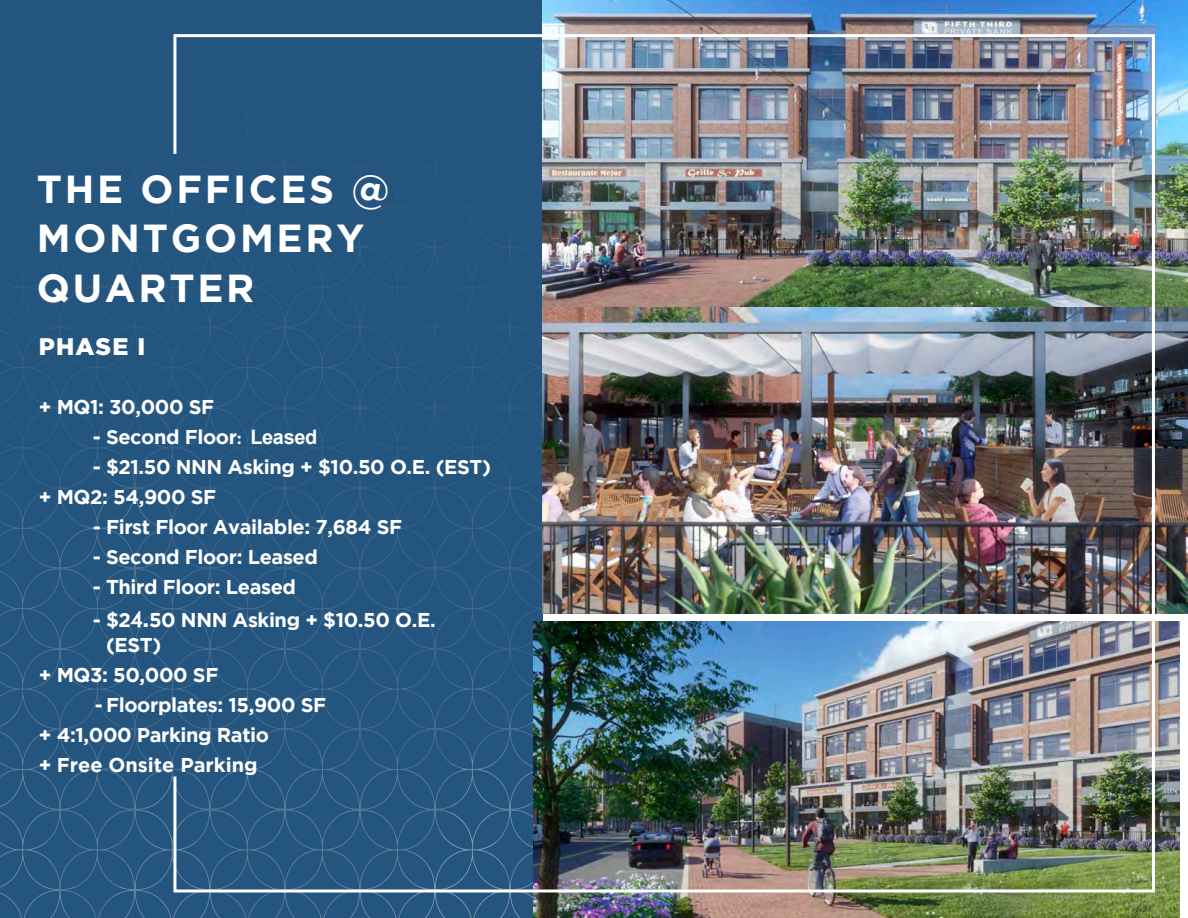
<style>
.page{position:relative;width:1188px;height:918px;background:#fff}
.page>*{position:absolute;margin:0;border:0;box-sizing:border-box;transform-origin:0 0}
.header_yellow{font:700 39px/49.5px "Gotham";letter-spacing:.07em;color:#fff}
.t1{font:900 24px "Gotham";letter-spacing:.05em;color:#fff}
.t2{font:700 19.95px/30px "Gotham";letter-spacing:-.02em;color:#fff}
.s1{font-family:"Minion Pro"}
.s2{font-family:"Arial"}
.s3{font-family:"Futura BT";font-weight:400;font-size:21px}
.s4{font-size:24px}
</style>
<div class="page">
<div style="left:0;top:0;width:542px;height:918px;background:#24557f"></div>
<img style="left:0;top:258px;width:534px;height:660px">
<img style="left:542px;top:0;width:646px;height:613px">
<img style="left:534px;top:621px;width:645px;height:297px">
<img style="left:172px;top:33px;width:984px;height:861px">
<p class="header_yellow" style="left:37px;top:163px;width:354px">THE OFFICES @<br>MONTGOMERY<br>QUARTER</p>
<p class="t1" style="left:39px;top:332px;width:108px">PHASE I</p>
<p class="t2" style="left:39px;top:391px;width:177px">+ MQ1: 30,000 SF</p>
<p class="t2" style="left:93px;top:421px;width:226px">- Second Floor<span class="s1">:</span> <span class="s2">Leased</span></p>
<p class="t2" style="left:39px;top:451px;width:454px;text-indent:54px">- $21.50 NNN Asking + $10.50 O.E. (EST) + MQ2: 54,900 SF</p>
<p class="t2" style="left:93px;top:511px;width:311px">- First Floor Available: 7,684 SF</p>
<p class="t2" style="left:93px;top:541px;width:227px">- Second Floor: Leased</p>
<p class="t2" style="left:93px;top:571px;width:205px">- Third Floor: Leased</p>
<p class="t2" style="left:106px;top:607px;width:331px;line-height:25.3px;text-indent:-13px">- $2<span class="s3">4</span><span class="s4">.</span>50 NNN Asking + $10.50 O.E. (EST)</p>
<p class="t2" style="left:39px;top:660px;width:181px">+ MQ3: 50,000 SF</p>
<p class="t2" style="left:39px;top:690px;width:289px;text-indent:56px">- Floorplates: 15,900 SF + 4:1,000 Parking Ratio<br>+ Free Onsite Parking</p>
</div>
